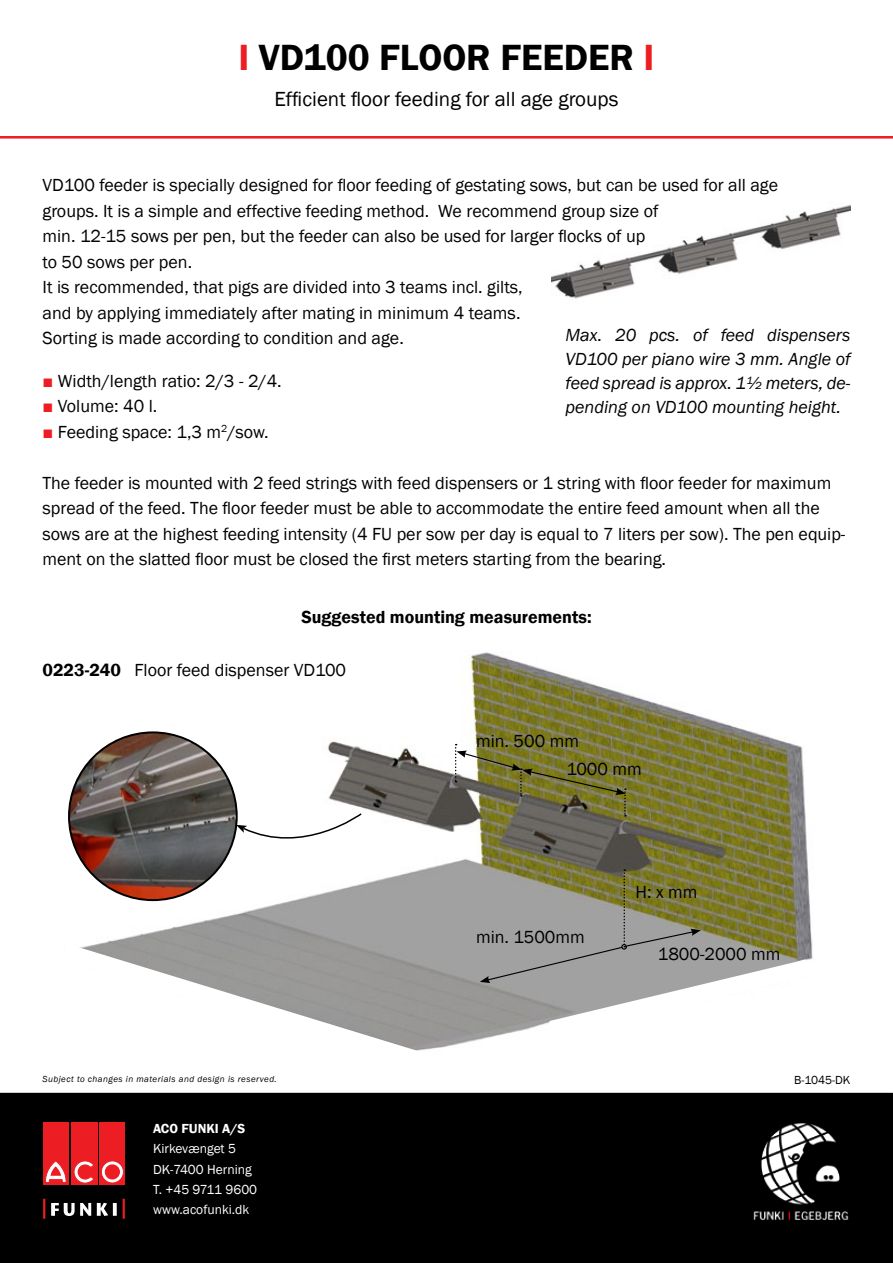
<style>
.page{position:relative;width:893px;height:1263px;background:#fff}
.page>*{position:absolute;margin:0;border:0;box-sizing:border-box;transform-origin:0 0}
.t1{font:600 37.5px "Franklin Gothic";color:#000}
.t2{font:21px "Franklin Gothic";color:#000}
.t3{font:18px/25.5px "Franklin Gothic";color:#000}
.t4{font:italic 18px/24px "Franklin Gothic";color:#000;text-align:justify}
.t5{font:600 18px "Franklin Gothic";color:#000}
.t6{font:13.5px/20.2px "Franklin Gothic";color:#fff;text-align:right}
.t7{font:600 13.5px "Franklin Gothic";color:#fff}
.t8{font:12px "Franklin Gothic";color:#000}
.t9{font:italic 9px "Franklin Gothic";letter-spacing:.05em;color:#000}
.s1{color:#ed1d24}
.s2{font-weight:600}
</style>
<div class="page">
<img style="left:64px;top:652px;width:785px;height:441px">
<svg style="left:64px;top:943px;width:360px;height:125px"></svg>
<svg style="left:480px;top:869px;width:329px;height:168px"></svg>
<img style="left:69px;top:732px;width:168px;height:168px;border-radius:84px">
<svg style="left:236px;top:812px;width:127px;height:44px"></svg>
<img style="left:552px;top:205px;width:298px;height:94px">
<svg style="left:455px;top:744px;width:171px;height:72px;background:#7a7745"></svg>
<div style="left:1px;top:1094px;width:891px;height:168px;background:#000"></div>
<div style="left:0;top:1093px;width:893px;height:170px;border:2px solid #000"></div>
<div style="left:43px;top:1122px;width:26px;height:63px;background:#ed1d24"></div>
<svg style="left:45px;top:1161px;width:21px;height:21px"></svg>
<div style="left:71px;top:1122px;width:26px;height:63px;background:#ed1d24"></div>
<svg style="left:74px;top:1161px;width:19px;height:22px"></svg>
<div style="left:99px;top:1122px;width:26px;height:63px;background:#ed1d24"></div>
<svg style="left:101px;top:1161px;width:22px;height:22px"></svg>
<div style="left:101px;top:1161px;width:23px;height:22px;border:1px solid #ed1d24;border-radius:50%"></div>
<div style="left:105px;top:1165px;width:14px;height:14px;background:#ed1d24;border-radius:50%"></div>
<div style="left:105px;top:1165px;width:14px;height:14px;border:1px solid #ed1d24;border-radius:50%"></div>
<svg style="left:51px;top:1203px;width:66px;height:13px"></svg>
<hr style="left:123px;top:1199px;width:2px;height:20px;background:#ed1d24">
<hr style="left:43px;top:1199px;width:2px;height:20px;background:#ed1d24">
<hr style="left:0;top:136px;width:893px;height:2px;background:#ed1d24">
<h1 class="t1" style="left:239px;top:34px;width:417px"><span class="s1">I</span> VD100 FLOOR FEEDER <span class="s1">I</span></h1>
<p class="t2" style="left:274px;top:86px;width:346px">Efficient floor feeding for all age groups</p>
<p class="t3" style="left:43px;top:173px;width:737px">VD100 feeder is specially designed for floor feeding of gestating sows, but can be used for all age groups. It is a simple and effective feeding method. We recommend group size of<br>min. 12-15 sows per pen, but the feeder can also be used for larger flocks of up<br>to 50 sows per pen.<br>It is recommended, that pigs are divided into 3 teams incl. gilts,<br>and by applying immediately after mating in minimum 4 teams.<br>Sorting is made according to condition and age.</p>
<p class="t4" style="left:566px;top:324px;width:286px">Max. 20 pcs. of feed dispensers VD100 per piano wire 3 mm. Angle of feed spread is approx. 1½ meters, de&shy;pending on VD100 mounting height.</p>
<p class="t3" style="left:43px;top:368px;width:241px"><span class="s1">■</span> Width/length ratio: 2/3 - 2/4.</p>
<p class="t3" style="left:43px;top:394px;width:116px"><span class="s1">■</span> Volume: 40 l.</p>
<p class="t3" style="left:43px;top:419px;width:228px"><span class="s1">■</span> Feeding space: 1,3 m<sup>2</sup>/sow.</p>
<p class="t3" style="left:43px;top:470px;width:804px">The feeder is mounted with 2 feed strings with feed dispensers or 1 string with floor feeder for maximum spread of the feed. The floor feeder must be able to accommodate the entire feed amount when all the sows are at the highest feeding intensity (4 FU per sow per day is equal to 7 liters per sow). The pen equip&shy;ment on the slatted floor must be closed the first meters starting from the bearing.</p>
<p class="t5" style="left:301px;top:606px;width:292px">Suggested mounting measurements:</p>
<p class="t3" style="left:43px;top:658px;width:305px"><span class="s2">0223-240</span> Floor feed dispenser VD100</p>
<p class="t3" style="left:476px;top:728px;width:104px">min. 500 mm</p>
<p class="t3" style="left:566px;top:756px;width:77px">1000 mm</p>
<p class="t3" style="left:476px;top:924px;width:110px">min. 1500mm</p>
<p class="t3" style="left:635px;top:880px;width:64px">H: x mm</p>
<p class="t3" style="left:658px;top:942px;width:124px">1800-2000 mm</p>
<p class="t9" style="left:43px;top:1073px;width:236px">Subject to changes in materials and design is reserved.</p>
<p class="t8" style="left:794px;top:1072px;width:58px">B-1045-DK</p>
<p class="t7" style="left:153px;top:1120px;width:94px">ACO FUNKI A/S</p>
<p class="t6" style="left:153px;top:1159px;width:106px;text-align:left">DK-7400 Herning<br>T. +45 9711 9600 www.acofunki.dk</p>
<p class="t6" style="left:153px;top:1159px;width:108px">T. +45 9711 9600 www.acofunki.com egebjerg com</p>
</div>
